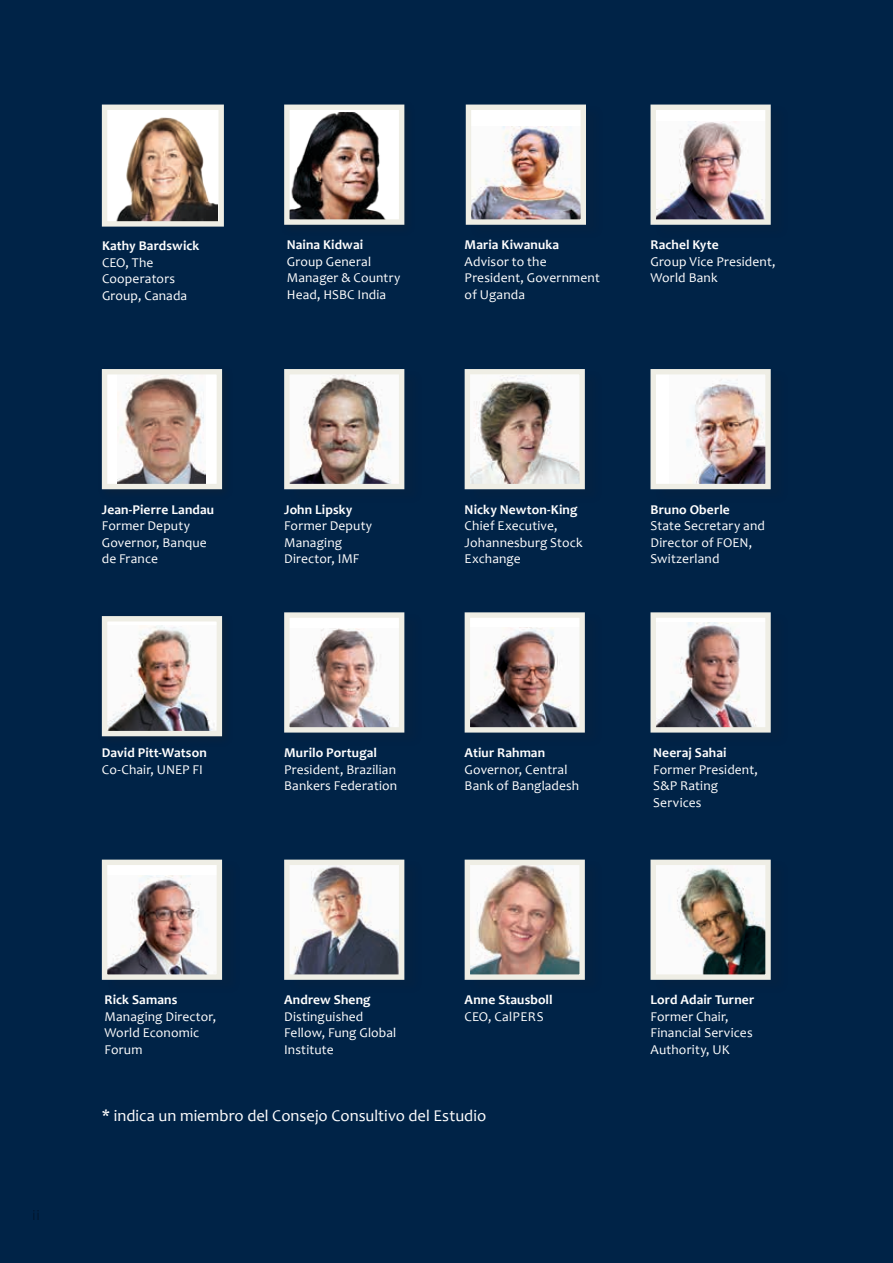
<style>
.page{position:relative;width:893px;height:1263px;background:#002347}
.page>*{position:absolute;margin:0;border:0;box-sizing:border-box;transform-origin:0 0}
.t1{font:16.5px "Candara";color:#fff}
.t2{font:13.5px/16.5px "Candara";letter-spacing:.01em;color:#fff}
.t3{font:700 13.5px "Candara";letter-spacing:.01em;color:#fff}
</style>
<div class="page">
<div style="left:105px;top:107px;width:116px;height:117px;background:#fff"></div>
<img style="left:116px;top:117px;width:102px;height:104px">
<div style="left:102px;top:105px;width:122px;height:122px;border:5px solid #efeee5"></div>
<div style="left:468px;top:107px;width:115px;height:115px;background:#fff"></div>
<img style="left:472px;top:126px;width:108px;height:93px">
<div style="left:466px;top:105px;width:120px;height:120px;border:5px solid #efeee5"></div>
<div style="left:287px;top:615px;width:115px;height:115px;background:#fff"></div>
<img style="left:290px;top:629px;width:100px;height:97px">
<div style="left:284px;top:612px;width:120px;height:120px;border:5px solid #efeee5"></div>
<img style="left:290px;top:375px;width:108px;height:108px">
<div style="left:284px;top:369px;width:120px;height:120px;border:5px solid #efeee5"></div>
<div style="left:653px;top:107px;width:115px;height:115px;background:#fff"></div>
<img style="left:656px;top:121px;width:109px;height:98px">
<div style="left:650px;top:105px;width:121px;height:120px;border:5px solid #efeee5"></div>
<div style="left:653px;top:372px;width:115px;height:115px;background:#fff"></div>
<img style="left:686px;top:379px;width:79px;height:104px">
<div style="left:650px;top:369px;width:121px;height:120px;border:5px solid #efeee5"></div>
<img style="left:471px;top:376px;width:108px;height:107px">
<div style="left:465px;top:369px;width:120px;height:120px;border:5px solid #efeee5"></div>
<div style="left:653px;top:615px;width:115px;height:115px;background:#fff"></div>
<img style="left:656px;top:622px;width:101px;height:104px">
<div style="left:650px;top:612px;width:121px;height:120px;border:5px solid #efeee5"></div>
<img style="left:290px;top:866px;width:108px;height:108px">
<div style="left:284px;top:860px;width:120px;height:120px;border:5px solid #efeee5"></div>
<img style="left:656px;top:866px;width:109px;height:108px">
<div style="left:650px;top:860px;width:121px;height:120px;border:5px solid #efeee5"></div>
<div style="left:105px;top:862px;width:114px;height:115px;background:#fff"></div>
<img style="left:108px;top:876px;width:101px;height:98px">
<div style="left:102px;top:860px;width:120px;height:120px;border:5px solid #efeee5"></div>
<img style="left:471px;top:866px;width:108px;height:108px">
<div style="left:465px;top:860px;width:120px;height:120px;border:5px solid #efeee5"></div>
<div style="left:467px;top:615px;width:115px;height:115px;background:#fff"></div>
<img style="left:471px;top:627px;width:108px;height:99px">
<div style="left:465px;top:612px;width:120px;height:120px;border:5px solid #efeee5"></div>
<div style="left:280px;top:101px;width:136px;height:135px;background:#231f20;opacity:.26"></div>
<img style="left:290px;top:112px;width:108px;height:107px">
<div style="left:284px;top:105px;width:120px;height:120px;border:5px solid #efeee5"></div>
<div style="left:98px;top:365px;width:135px;height:136px;background:#231f20;opacity:.26"></div>
<div style="left:105px;top:372px;width:114px;height:115px;background:#fff"></div>
<img style="left:118px;top:375px;width:88px;height:108px">
<div style="left:102px;top:369px;width:120px;height:120px;border:5px solid #efeee5"></div>
<div style="left:98px;top:612px;width:135px;height:136px;background:#231f20;opacity:.26"></div>
<div style="left:105px;top:619px;width:114px;height:115px;background:#fff"></div>
<img style="left:108px;top:625px;width:107px;height:105px">
<div style="left:102px;top:616px;width:120px;height:120px;border:5px solid #efeee5"></div>
<p class="t3" style="left:102px;top:238px;width:99px">Kathy Bardswick</p>
<p class="t2" style="left:102px;top:254px;width:87px">CEO, The<br>Cooperators<br>Group, Canada</p>
<p class="t3" style="left:287px;top:236px;width:78px">Naina Kidwai</p>
<p class="t2" style="left:287px;top:253px;width:115px">Group General<br>Manager &amp; Country<br>Head, HSBC India</p>
<p class="t3" style="left:465px;top:236px;width:96px">Maria Kiwanuka</p>
<p class="t2" style="left:465px;top:253px;width:137px">Advisor to the<br>President, Government of Uganda</p>
<p class="t3" style="left:650px;top:236px;width:70px">Rachel Kyte</p>
<p class="t2" style="left:650px;top:253px;width:127px">Group Vice President,<br>World Bank</p>
<p class="t3" style="left:102px;top:501px;width:114px">Jean-Pierre Landau</p>
<p class="t2" style="left:102px;top:518px;width:106px">Former Deputy<br>Governor, Banque de France</p>
<p class="t3" style="left:284px;top:501px;width:70px">John Lipsky</p>
<p class="t2" style="left:284px;top:518px;width:90px">Former Deputy<br>Managing<br>Director, IMF</p>
<p class="t3" style="left:465px;top:501px;width:114px">Nicky Newton-King</p>
<p class="t2" style="left:465px;top:518px;width:119px">Chief Executive,<br>Johannesburg Stock<br>Exchange</p>
<p class="t3" style="left:650px;top:501px;width:81px">Bruno Oberle</p>
<p class="t2" style="left:650px;top:518px;width:116px">State Secretary and<br>Director of FOEN,<br>Switzerland</p>
<p class="t3" style="left:102px;top:744px;width:107px">David Pitt-Watson</p>
<p class="t2" style="left:102px;top:761px;width:103px">Co-Chair, UNEP FI</p>
<p class="t3" style="left:284px;top:744px;width:94px">Murilo Portugal</p>
<p class="t2" style="left:284px;top:761px;width:114px">President, Brazilian<br>Bankers Federation</p>
<p class="t3" style="left:465px;top:744px;width:82px">Atiur Rahman</p>
<p class="t2" style="left:465px;top:761px;width:116px">Governor, Central<br>Bank of Bangladesh</p>
<p class="t3" style="left:653px;top:744px;width:75px">Neeraj Sahai</p>
<p class="t2" style="left:653px;top:761px;width:106px">Former President,<br>S&amp;P Rating<br>Services</p>
<p class="t3" style="left:105px;top:991px;width:74px">Rick Samans</p>
<p class="t2" style="left:105px;top:1008px;width:113px">Managing Director,<br>World Economic<br>Forum</p>
<p class="t3" style="left:284px;top:991px;width:88px">Andrew Sheng</p>
<p class="t2" style="left:284px;top:1008px;width:114px">Distinguished<br>Fellow, Fung Global<br>Institute</p>
<p class="t3" style="left:465px;top:991px;width:89px">Anne Stausboll</p>
<p class="t2" style="left:465px;top:1008px;width:81px">CEO, CalPERS</p>
<p class="t1" style="left:102px;top:1105px;width:386px">* indica un miembro del Consejo Consultivo del Estudio</p>
<p class="t3" style="left:650px;top:991px;width:105px">Lord Adair Turner</p>
<p class="t2" style="left:650px;top:1008px;width:104px">Former Chair,<br>Financial Services<br>Authority, UK</p>
</div>
